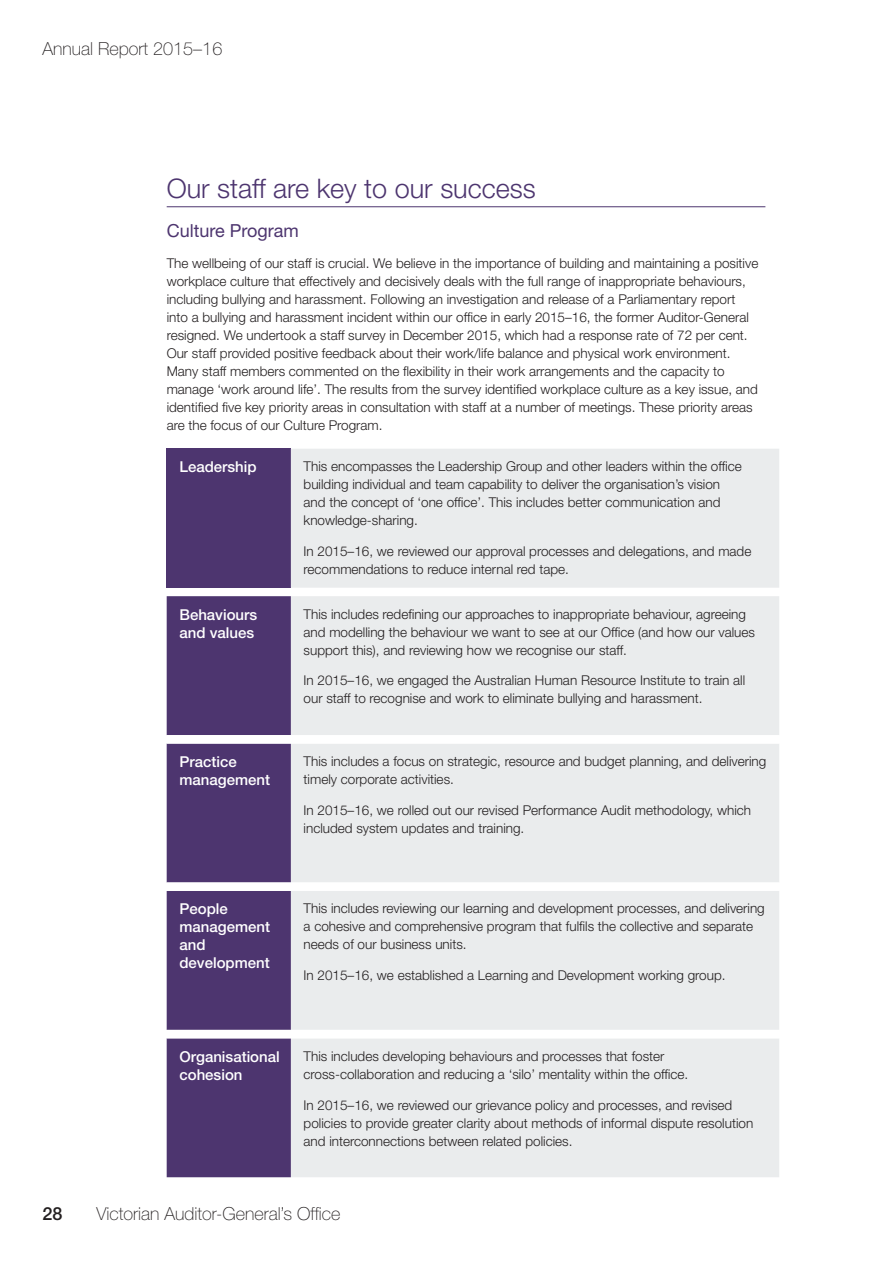
<style>
.page{position:relative;width:893px;height:1263px;background:#fff}
.page>*{position:absolute;margin:0;border:0;box-sizing:border-box;transform-origin:0 0}
.t1{font:300 27px "Helvetica Neue LT Std";color:#4d356f}
.t2{font:100 18px "Helvetica Neue LT Std";color:#231f20}
.t3{font:18px "Helvetica Neue LT Std";color:#4d356f}
.t4{font:500 18px "Helvetica Neue LT Std";color:#231f20}
.t5{font:500 15px/18px "Helvetica Neue LT Std";color:#fff}
.t6{font:300 13.5px/18px "Helvetica Neue LT Std";color:#231f20}
</style>
<div class="page">
<hr style="left:167px;top:206px;width:598px;height:1px;background:#4d356f">
<div style="left:167px;top:449px;width:124px;height:139px;background:#4d356f"></div>
<div style="left:291px;top:449px;width:488px;height:728px;background:#eaeced"></div>
<div style="left:167px;top:596px;width:124px;height:581px;background:#4d356f"></div>
<svg style="left:167px;top:735px;width:612px;height:8px"></svg>
<svg style="left:167px;top:882px;width:612px;height:156px;background:#cfcdd8"></svg>
<h2 class="t2" style="left:43px;top:39px;width:181px">Annual Report 2015–16</h2>
<h1 class="t1" style="left:167px;top:172px;width:371px">Our staff are key to our success</h1>
<h2 class="t3" style="left:167px;top:220px;width:134px">Culture Program</h2>
<p class="t6" style="left:167px;top:254px;width:593px">The wellbeing of our staff is crucial. We believe in the importance of building and maintaining a positive workplace culture that effectively and decisively deals with the full range of inappropriate behaviours, including bullying and harassment. Following an investigation and release of a Parliamentary report into a bullying and harassment incident within our office in early 2015–16, the former Auditor-General resigned. We undertook a staff survey in December 2015, which had a response rate of 72 per cent.<br>Our staff provided positive feedback about their work/life balance and physical work environment.<br>Many staff members commented on the flexibility in their work arrangements and the capacity to manage ‘work around life’. The results from the survey identified workplace culture as a key issue, and identified five key priority areas in consultation with staff at a number of meetings. These priority areas are the focus of our Culture Program.</p>
<p class="t5" style="left:179px;top:458px;width:79px">Leadership</p>
<p class="t6" style="left:304px;top:457px;width:440px">This encompasses the Leadership Group and other leaders within the office building individual and team capability to deliver the organisation’s vision and the concept of ‘one office’. This includes better communication and knowledge‑sharing.</p>
<p class="t6" style="left:304px;top:542px;width:449px">In 2015–16, we reviewed our approval processes and delegations, and made recommendations to reduce internal red tape.</p>
<p class="t5" style="left:179px;top:605px;width:79px">Behaviours and values</p>
<p class="t6" style="left:304px;top:604px;width:453px">This includes redefining our approaches to inappropriate behaviour, agreeing and modelling the behaviour we want to see at our Office (and how our values support this), and reviewing how we recognise our staff.</p>
<p class="t6" style="left:304px;top:671px;width:443px">In 2015–16, we engaged the Australian Human Resource Institute to train all our staff to recognise and work to eliminate bullying and harassment.</p>
<p class="t5" style="left:179px;top:752px;width:92px">Practice management</p>
<p class="t6" style="left:304px;top:752px;width:464px">This includes a focus on strategic, resource and budget planning, and delivering timely corporate activities.</p>
<p class="t6" style="left:304px;top:801px;width:449px">In 2015–16, we rolled out our revised Performance Audit methodology, which included system updates and training.</p>
<p class="t5" style="left:179px;top:900px;width:92px">People management and development</p>
<p class="t6" style="left:304px;top:899px;width:463px">This includes reviewing our learning and development processes, and delivering a cohesive and comprehensive program that fulfils the collective and separate needs of our business units.</p>
<p class="t6" style="left:304px;top:966px;width:423px">In 2015–16, we established a Learning and Development working group.</p>
<p class="t5" style="left:179px;top:1047px;width:102px">Organisational cohesion</p>
<p class="t6" style="left:304px;top:1047px;width:386px">This includes developing behaviours and processes that foster cross‑collaboration and reducing a ‘silo’ mentality within the office.</p>
<p class="t6" style="left:304px;top:1095px;width:451px">In 2015–16, we reviewed our grievance policy and processes, and revised policies to provide greater clarity about methods of informal dispute resolution and interconnections between related policies.</p>
<h2 class="t4" style="left:43px;top:1203px;width:22px">28</h2>
<h2 class="t2" style="left:97px;top:1204px;width:245px">Victorian Auditor-General’s Office</h2>
</div>
